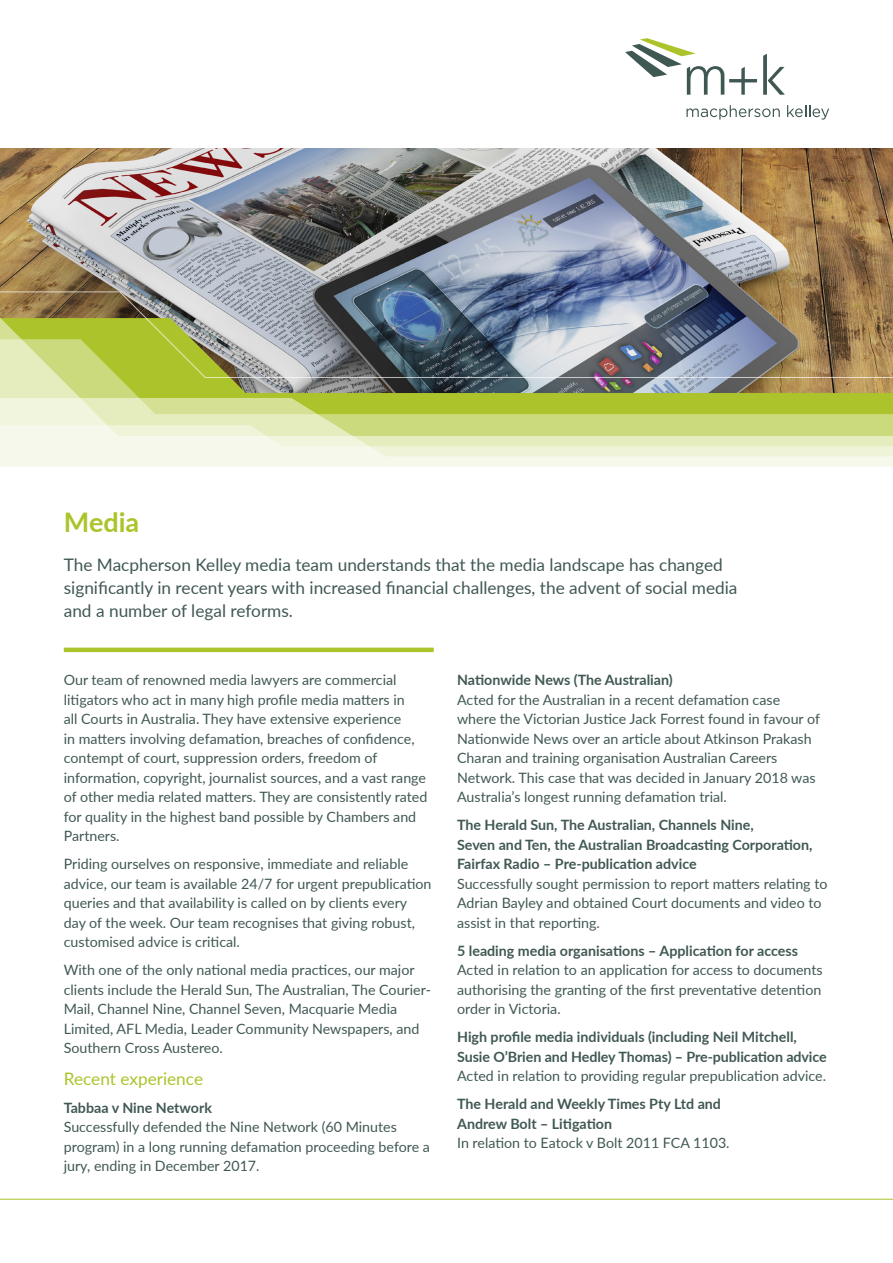
<style>
.page{position:relative;width:893px;height:1263px;background:#fff}
.page>*{position:absolute;margin:0;border:0;box-sizing:border-box;transform-origin:0 0}
.t1{font:700 27px "Lato";letter-spacing:-.005em;color:#acc32b}
.Intro{font:17.25px/23.2px "Lato";color:#405854}
.Sub_Header_1{font:17.25px "Lato";color:#acc32b}
.Body_Copy{font:14.25px/19.5px "Lato";color:#405854}
.Sub_Header_2{font:700 14.25px/19.5px "Lato";color:#405854}
.Sub_Header_2-2{font:14.25px "Lato";color:#405854}
.s1{font-weight:700}
</style>
<div class="page">
<hr style="left:0;top:1199px;width:893px;height:1px;background:#acc32b">
<img style="left:0;top:148px;width:893px;height:143px">
<img style="left:0;top:291px;width:893px;height:48px">
<img style="left:0;top:339px;width:893px;height:59px">
<svg style="left:0;top:398px;width:893px;height:27px;background:#c7d672"></svg>
<svg style="left:0;top:425px;width:893px;height:42px;background:#ebf0ce"></svg>
<svg style="left:686px;top:105px;width:94px;height:15px"></svg>
<svg style="left:787px;top:105px;width:42px;height:15px"></svg>
<svg style="left:763px;top:54px;width:22px;height:41px"></svg>
<svg style="left:625px;top:38px;width:132px;height:57px"></svg>
<hr style="left:64px;top:648px;width:370px;height:4px;background:#acc32b">
<p class="t1" style="left:64px;top:502px;width:77px">Media</p>
<p class="Intro" style="left:64px;top:552px;width:675px">The Macpherson Kelley media team understands that the media landscape has changed significantly in recent years with increased financial challenges, the advent of social media and a number of legal reforms.</p>
<p class="Body_Copy" style="left:64px;top:669px;width:365px">Our team of renowned media lawyers are commercial litigators who act in many high profile media matters in<br>all Courts in Australia. They have extensive experience<br>in matters involving defamation, breaches of confidence, contempt of court, suppression orders, freedom of information, copyright, journalist sources, and a vast range of other media related matters. They are consistently rated for quality in the highest band possible by Chambers and Partners.</p>
<p class="Body_Copy" style="left:64px;top:853px;width:369px">Priding ourselves on responsive, immediate and reliable advice, our team is available 24/7 for urgent prepublication queries and that availability is called on by clients every day of the week. Our team recognises that giving robust, customised advice is critical.</p>
<p class="Body_Copy" style="left:64px;top:959px;width:369px">With one of the only national media practices, our major clients include the Herald Sun, The Australian, The Courier-Mail, Channel Nine, Channel Seven, Macquarie Media Limited, AFL Media, Leader Community Newspapers, and Southern Cross Austereo.</p>
<p class="Sub_Header_1" style="left:64px;top:1066px;width:141px">Recent experience</p>
<p class="Body_Copy" style="left:64px;top:1097px;width:368px"><span class="s1">Tabbaa v Nine Network<br></span>Successfully defended the Nine Network (60 Minutes program) in a long running defamation proceeding before a jury, ending in December 2017.</p>
<p class="Body_Copy" style="left:457px;top:669px;width:364px"><span class="s1">Nationwide News (The Australian)<br></span>Acted for the Australian in a recent defamation case where the Victorian Justice Jack Forrest found in favour of Nationwide News over an article about Atkinson Prakash Charan and training organisation Australian Careers Network. This case that was decided in January 2018 was Australia’s longest running defamation trial.</p>
<p class="Sub_Header_2" style="left:457px;top:814px;width:357px">The Herald Sun, The Australian, Channels Nine,<br>Seven and Ten, the Australian Broadcasting Corporation,<br>Fairfax Radio – Pre-publication advice</p>
<p class="Body_Copy" style="left:457px;top:873px;width:372px">Successfully sought permission to report matters relating to<br>Adrian Bayley and obtained Court documents and video to assist in that reporting.</p>
<p class="Body_Copy" style="left:457px;top:940px;width:367px"><span class="s1">5 leading media organisations – Application for access </span>Acted in relation to an application for access to documents authorising the granting of the first preventative detention order in Victoria.</p>
<p class="Sub_Header_2" style="left:457px;top:1026px;width:371px">High profile media individuals (including Neil Mitchell,<br>Susie O’Brien and Hedley Thomas) – Pre-publication advice</p>
<p class="Body_Copy" style="left:457px;top:1065px;width:370px">Acted in relation to providing regular prepublication advice.</p>
<p class="Sub_Header_2" style="left:457px;top:1093px;width:265px">The Herald and Weekly Times Pty Ltd and<br>Andrew Bolt – Litigation</p>
<p class="Sub_Header_2-2" style="left:457px;top:1133px;width:274px">In relation to Eatock v Bolt 2011 FCA 1103.</p>
</div>
